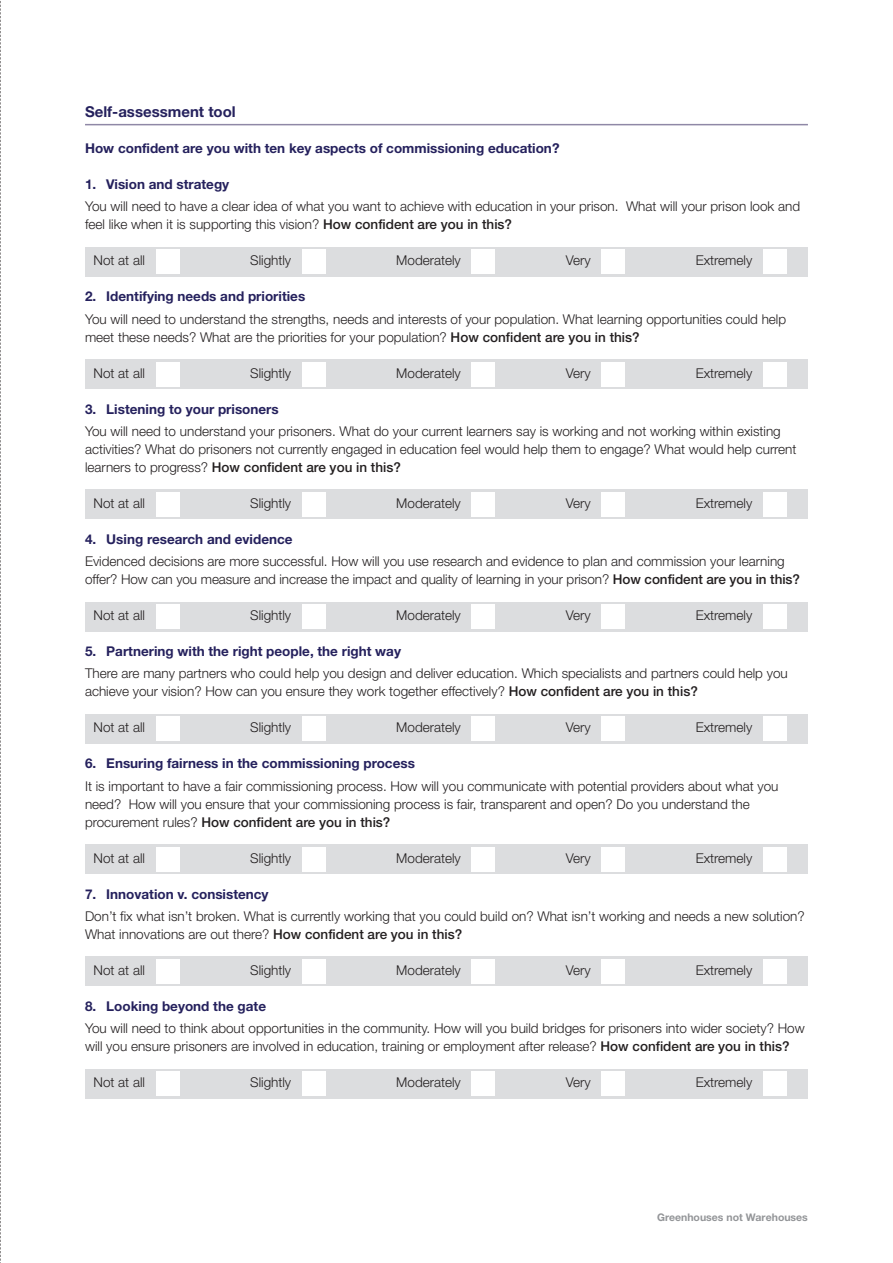
<style>
.page{position:relative;width:893px;height:1263px;background:#fff}
.page>*{position:absolute;margin:0;border:0;box-sizing:border-box;transform-origin:0 0}
.t1{font:700 15px "Helvetica Neue LT";color:#25215d}
.t2{font:300 13.5px/18px "Helvetica Neue LT";color:#231f20}
.t3{font:700 13.5px "Helvetica Neue LT";color:#25215d}
.t4{font:700 10.5px "Helvetica Neue LT";color:#939598}
.s1{font-weight:500}
</style>
<div class="page">
<div style="left:85px;top:247px;width:723px;height:29px;background:#dcdddf"></div>
<div style="left:85px;top:359px;width:723px;height:30px;background:#dcdddf"></div>
<div style="left:85px;top:490px;width:723px;height:29px;background:#dcdddf"></div>
<div style="left:85px;top:602px;width:723px;height:29px;background:#dcdddf"></div>
<div style="left:85px;top:714px;width:723px;height:29px;background:#dcdddf"></div>
<div style="left:85px;top:844px;width:723px;height:30px;background:#dcdddf"></div>
<div style="left:85px;top:957px;width:723px;height:29px;background:#dcdddf"></div>
<div style="left:85px;top:1069px;width:723px;height:29px;background:#dcdddf"></div>
<hr style="left:85px;top:124px;width:723px;height:1px;background:#8f88a6">
<div style="left:156px;top:249px;width:23px;height:25px;background:#fff"></div>
<div style="left:302px;top:249px;width:23px;height:25px;background:#fff"></div>
<div style="left:472px;top:249px;width:23px;height:25px;background:#fff"></div>
<div style="left:601px;top:249px;width:24px;height:25px;background:#fff"></div>
<div style="left:763px;top:249px;width:23px;height:25px;background:#fff"></div>
<div style="left:156px;top:362px;width:23px;height:24px;background:#fff"></div>
<div style="left:302px;top:362px;width:23px;height:24px;background:#fff"></div>
<div style="left:472px;top:362px;width:23px;height:24px;background:#fff"></div>
<div style="left:601px;top:362px;width:24px;height:24px;background:#fff"></div>
<div style="left:763px;top:362px;width:23px;height:24px;background:#fff"></div>
<div style="left:156px;top:492px;width:23px;height:25px;background:#fff"></div>
<div style="left:302px;top:492px;width:23px;height:25px;background:#fff"></div>
<div style="left:472px;top:492px;width:23px;height:25px;background:#fff"></div>
<div style="left:601px;top:492px;width:24px;height:25px;background:#fff"></div>
<div style="left:763px;top:492px;width:23px;height:25px;background:#fff"></div>
<div style="left:156px;top:604px;width:23px;height:25px;background:#fff"></div>
<div style="left:302px;top:604px;width:23px;height:25px;background:#fff"></div>
<div style="left:472px;top:604px;width:23px;height:25px;background:#fff"></div>
<div style="left:601px;top:604px;width:24px;height:25px;background:#fff"></div>
<div style="left:763px;top:604px;width:23px;height:25px;background:#fff"></div>
<div style="left:156px;top:716px;width:23px;height:25px;background:#fff"></div>
<div style="left:302px;top:716px;width:23px;height:25px;background:#fff"></div>
<div style="left:472px;top:716px;width:23px;height:25px;background:#fff"></div>
<div style="left:601px;top:716px;width:24px;height:25px;background:#fff"></div>
<div style="left:763px;top:716px;width:23px;height:25px;background:#fff"></div>
<div style="left:156px;top:847px;width:23px;height:24px;background:#fff"></div>
<div style="left:302px;top:847px;width:23px;height:24px;background:#fff"></div>
<div style="left:472px;top:847px;width:23px;height:24px;background:#fff"></div>
<div style="left:601px;top:847px;width:24px;height:24px;background:#fff"></div>
<div style="left:763px;top:847px;width:23px;height:24px;background:#fff"></div>
<div style="left:156px;top:959px;width:23px;height:25px;background:#fff"></div>
<div style="left:302px;top:959px;width:23px;height:25px;background:#fff"></div>
<div style="left:472px;top:959px;width:23px;height:25px;background:#fff"></div>
<div style="left:601px;top:959px;width:24px;height:25px;background:#fff"></div>
<div style="left:763px;top:959px;width:23px;height:25px;background:#fff"></div>
<div style="left:156px;top:1071px;width:23px;height:25px;background:#fff"></div>
<div style="left:302px;top:1071px;width:23px;height:25px;background:#fff"></div>
<div style="left:472px;top:1071px;width:23px;height:25px;background:#fff"></div>
<div style="left:601px;top:1071px;width:24px;height:25px;background:#fff"></div>
<div style="left:763px;top:1071px;width:23px;height:25px;background:#fff"></div>
<svg style="left:0;top:1px;width:1px;height:1262px"></svg>
<p class="t1" style="left:85px;top:106px;width:152px">Self-assessment tool</p>
<p class="t3" style="left:85px;top:143px;width:476px">How confident are you with ten key aspects of commissioning education?</p>
<p class="t3" style="left:85px;top:179px;width:146px">1. Vision and strategy</p>
<p class="t2" style="left:85px;top:199px;width:716px">You will need to have a clear idea of what you want to achieve with education in your prison. What will your prison look and feel like when it is supporting this vision? <span class="s1">How confident are you in this?</span></p>
<p class="t2" style="left:94px;top:253px;width:53px">Not at all</p>
<p class="t2" style="left:250px;top:253px;width:42px">Slightly</p>
<p class="t2" style="left:396px;top:253px;width:66px">Moderately</p>
<p class="t2" style="left:566px;top:253px;width:26px">Very</p>
<p class="t2" style="left:696px;top:253px;width:58px">Extremely</p>
<p class="t3" style="left:85px;top:292px;width:222px">2. Identifying needs and priorities</p>
<p class="t2" style="left:85px;top:311px;width:703px">You will need to understand the strengths, needs and interests of your population. What learning opportunities could help meet these needs? What are the priorities for your population? <span class="s1">How confident are you in this?</span></p>
<p class="t2" style="left:94px;top:365px;width:53px">Not at all</p>
<p class="t2" style="left:250px;top:365px;width:42px">Slightly</p>
<p class="t2" style="left:396px;top:365px;width:66px">Moderately</p>
<p class="t2" style="left:566px;top:365px;width:26px">Very</p>
<p class="t2" style="left:696px;top:365px;width:58px">Extremely</p>
<p class="t3" style="left:85px;top:404px;width:195px">3. Listening to your prisoners</p>
<p class="t2" style="left:85px;top:423px;width:713px">You will need to understand your prisoners. What do your current learners say is working and not working within existing activities? What do prisoners not currently engaged in education feel would help them to engage? What would help current learners to progress? <span class="s1">How confident are you in this?</span></p>
<p class="t2" style="left:94px;top:495px;width:53px">Not at all</p>
<p class="t2" style="left:250px;top:495px;width:42px">Slightly</p>
<p class="t2" style="left:396px;top:495px;width:66px">Moderately</p>
<p class="t2" style="left:566px;top:495px;width:26px">Very</p>
<p class="t2" style="left:696px;top:495px;width:58px">Extremely</p>
<p class="t3" style="left:85px;top:534px;width:209px">4. Using research and evidence</p>
<p class="t2" style="left:85px;top:553px;width:716px">Evidenced decisions are more successful. How will you use research and evidence to plan and commission your learning offer? How can you measure and increase the impact and quality of learning in your prison? <span class="s1">How confident are you in this?</span></p>
<p class="t2" style="left:94px;top:607px;width:53px">Not at all</p>
<p class="t2" style="left:250px;top:607px;width:42px">Slightly</p>
<p class="t2" style="left:396px;top:607px;width:66px">Moderately</p>
<p class="t2" style="left:566px;top:607px;width:26px">Very</p>
<p class="t2" style="left:696px;top:607px;width:58px">Extremely</p>
<p class="t3" style="left:85px;top:646px;width:317px">5. Partnering with the right people, the right way</p>
<p class="t2" style="left:85px;top:666px;width:704px">There are many partners who could help you design and deliver education. Which specialists and partners could help you achieve your vision? How can you ensure they work together effectively? <span class="s1">How confident are you in this?</span></p>
<p class="t2" style="left:94px;top:720px;width:53px">Not at all</p>
<p class="t2" style="left:250px;top:720px;width:42px">Slightly</p>
<p class="t2" style="left:396px;top:720px;width:66px">Moderately</p>
<p class="t2" style="left:566px;top:720px;width:26px">Very</p>
<p class="t2" style="left:696px;top:720px;width:58px">Extremely</p>
<p class="t3" style="left:85px;top:759px;width:331px">6. Ensuring fairness in the commissioning process</p>
<p class="t2" style="left:85px;top:778px;width:695px">It is important to have a fair commissioning process. How will you communicate with potential providers about what you need? How will you ensure that your commissioning process is fair, transparent and open? Do you understand the procurement rules? <span class="s1">How confident are you in this?</span></p>
<p class="t2" style="left:94px;top:850px;width:53px">Not at all</p>
<p class="t2" style="left:250px;top:850px;width:42px">Slightly</p>
<p class="t2" style="left:396px;top:850px;width:66px">Moderately</p>
<p class="t2" style="left:566px;top:850px;width:26px">Very</p>
<p class="t2" style="left:696px;top:850px;width:58px">Extremely</p>
<p class="t3" style="left:85px;top:889px;width:185px">7. Innovation v. consistency</p>
<p class="t2" style="left:85px;top:908px;width:721px">Don’t fix what isn’t broken. What is currently working that you could build on? What isn’t working and needs a new solution?<br>What innovations are out there? <span class="s1">How confident are you in this?</span></p>
<p class="t2" style="left:94px;top:962px;width:53px">Not at all</p>
<p class="t2" style="left:250px;top:962px;width:42px">Slightly</p>
<p class="t2" style="left:396px;top:962px;width:66px">Moderately</p>
<p class="t2" style="left:566px;top:962px;width:26px">Very</p>
<p class="t2" style="left:696px;top:962px;width:58px">Extremely</p>
<p class="t3" style="left:85px;top:1001px;width:183px">8. Looking beyond the gate</p>
<p class="t2" style="left:85px;top:1020px;width:721px">You will need to think about opportunities in the community. How will you build bridges for prisoners into wider society? How will you ensure prisoners are involved in education, training or employment after release? <span class="s1">How confident are you in this?</span></p>
<p class="t2" style="left:94px;top:1074px;width:53px">Not at all</p>
<p class="t2" style="left:250px;top:1074px;width:42px">Slightly</p>
<p class="t2" style="left:396px;top:1074px;width:66px">Moderately</p>
<p class="t2" style="left:566px;top:1074px;width:26px">Very</p>
<p class="t2" style="left:696px;top:1074px;width:58px">Extremely</p>
<p class="t4" style="left:657px;top:1214px;width:152px">Greenhouses not Warehouses</p>
</div>
